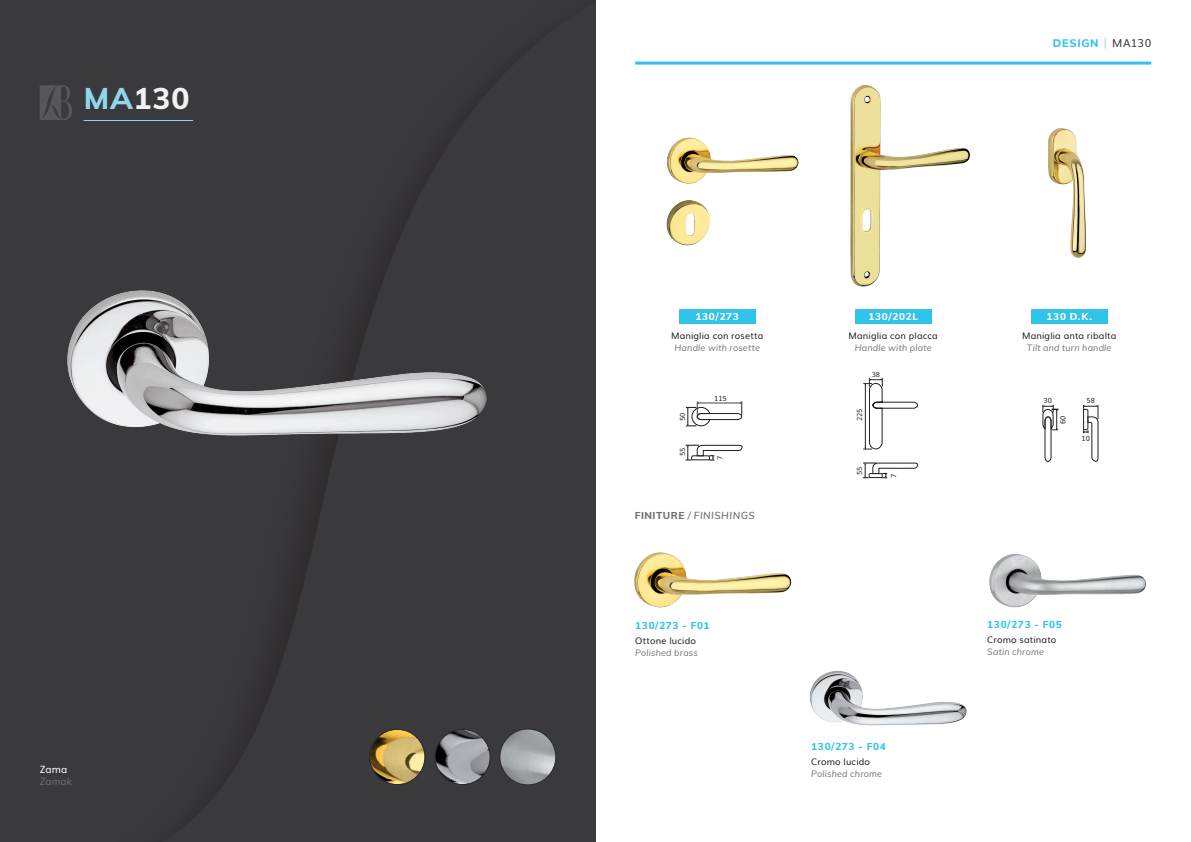
<style>
.page{position:relative;width:1191px;height:842px;background:#fff}
.page>*{position:absolute;margin:0;border:0;box-sizing:border-box;transform-origin:0 0}
.t1{font:800 30px "Muli";letter-spacing:.03em;color:#f1f2f2}
.t2{font:800 11px "Muli";letter-spacing:.065em;color:#31c3e9}
.t3{font:800 10px "Muli";letter-spacing:.07em;color:#31c3e9}
.t4{font:800 10px "Muli";letter-spacing:.07em;color:#fff}
.t5{font:italic 600 10px "Muli";letter-spacing:.05em;color:#707172}
.t6{font:italic 10px "Muli";letter-spacing:.01em;color:#707172}
.t7{font:10px "Muli";color:#fff}
.t8{font:9px "Muli";letter-spacing:.02em;color:#231f20}
.t9{font:italic 9px "Muli";letter-spacing:.02em;color:#707172}
.t10{font:7px "Muli";color:#231f20}
.s1{color:#8fd7ed}
.s2{font-weight:400;color:#8fd7ed}
.s3{font-weight:400;color:#3a393b}
.s4{font-weight:800;font-style:normal}
</style>
<div class="page">
<hr style="left:635px;top:62px;width:516px;height:3px;background:#31c3e9">
<div style="left:0;top:0;width:595px;height:842px;background:#3a393b"></div>
<svg style="left:193px;top:0;width:403px;height:842px"></svg>
<hr style="left:84px;top:120px;width:109px;height:1px;background:#8fd7ed">
<img style="left:67px;top:272px;width:420px;height:204px">
<img style="left:370px;top:730px;width:55px;height:54px;border-radius:27px">
<div style="left:369px;top:729px;width:56px;height:56px;border:1px solid #2c2a2c;border-radius:50%"></div>
<img style="left:500px;top:729px;width:56px;height:56px;border-radius:28px">
<div style="left:499px;top:729px;width:57px;height:56px;border:1px solid #2c2a2c;border-radius:50%"></div>
<img style="left:435px;top:730px;width:55px;height:54px;border-radius:27px">
<div style="left:435px;top:729px;width:55px;height:56px;border:1px solid #2c2a2c;border-radius:50%"></div>
<svg style="left:40px;top:85px;width:32px;height:35px"></svg>
<div style="left:679px;top:309px;width:76px;height:15px;background:#31c3e9"></div>
<div style="left:855px;top:309px;width:76px;height:15px;background:#31c3e9"></div>
<div style="left:1031px;top:309px;width:76px;height:15px;background:#31c3e9"></div>
<svg style="left:863px;top:378px;width:55px;height:72px"></svg>
<svg style="left:863px;top:463px;width:55px;height:16px"></svg>
<svg style="left:685px;top:401px;width:57px;height:60px"></svg>
<svg style="left:1083px;top:405px;width:15px;height:57px"></svg>
<svg style="left:1042px;top:405px;width:16px;height:57px"></svg>
<img style="left:1048px;top:128px;width:39px;height:130px">
<img style="left:850px;top:85px;width:120px;height:202px">
<img style="left:666px;top:137px;width:133px;height:109px">
<img style="left:989px;top:554px;width:157px;height:54px">
<img style="left:809px;top:671px;width:158px;height:55px">
<img style="left:634px;top:552px;width:157px;height:56px">
<p class="t1" style="left:84px;top:76px;width:107px"><span class="s1">MA</span>130</p>
<p class="t7" style="left:40px;top:761px;width:29px">Zama</p>
<p class="t6" style="left:40px;top:774px;width:34px">Zamak</p>
<p class="t2" style="left:1053px;top:35px;width:100px">DESIGN <span class="s2">|</span> <span class="s3">MA130</span></p>
<p class="t4" style="left:695px;top:309px;width:45px">130/273</p>
<p class="t4" style="left:868px;top:309px;width:51px">130/202L</p>
<p class="t4" style="left:1046px;top:309px;width:47px">130 D.K.</p>
<p class="t8" style="left:671px;top:328px;width:94px">Maniglia con rosetta</p>
<p class="t9" style="left:674px;top:341px;width:87px">Handle with rosette</p>
<p class="t10" style="left:677px;top:421px;width:10px;rotate:-90deg">50</p>
<p class="t10" style="left:677px;top:456px;width:10px;rotate:-90deg">55</p>
<p class="t10" style="left:714px;top:393px;width:14px">115</p>
<p class="t10" style="left:714px;top:460px;width:6px;rotate:-90deg">7</p>
<p class="t5" style="left:635px;top:508px;width:121px"><span class="s4">FINITURE</span> / FINISHINGS</p>
<p class="t3" style="left:635px;top:618px;width:76px">130/273 - F01</p>
<p class="t8" style="left:635px;top:633px;width:62px">Ottone lucido</p>
<p class="t9" style="left:635px;top:646px;width:64px">Polished brass</p>
<p class="t8" style="left:848px;top:328px;width:91px">Maniglia con placca</p>
<p class="t9" style="left:854px;top:341px;width:78px">Handle with plate</p>
<p class="t10" style="left:871px;top:369px;width:10px">38</p>
<p class="t10" style="left:854px;top:421px;width:14px;rotate:-90deg">225</p>
<p class="t10" style="left:854px;top:475px;width:10px;rotate:-90deg">55</p>
<p class="t10" style="left:888px;top:478px;width:6px;rotate:-90deg">7</p>
<p class="t3" style="left:811px;top:739px;width:76px">130/273 - F04</p>
<p class="t8" style="left:811px;top:754px;width:60px">Cromo lucido</p>
<p class="t9" style="left:811px;top:767px;width:72px">Polished chrome</p>
<p class="t8" style="left:1022px;top:328px;width:96px">Maniglia anta ribalta</p>
<p class="t9" style="left:1027px;top:341px;width:86px">Tilt and turn handle</p>
<p class="t10" style="left:1043px;top:395px;width:10px">30</p>
<p class="t10" style="left:1086px;top:395px;width:10px">58</p>
<p class="t10" style="left:1057px;top:424px;width:10px;rotate:-90deg">60</p>
<p class="t10" style="left:1081px;top:433px;width:10px">10</p>
<p class="t3" style="left:987px;top:617px;width:76px">130/273 - F05</p>
<p class="t8" style="left:987px;top:633px;width:71px">Cromo satinato</p>
<p class="t9" style="left:987px;top:645px;width:58px">Satin chrome</p>
</div>
